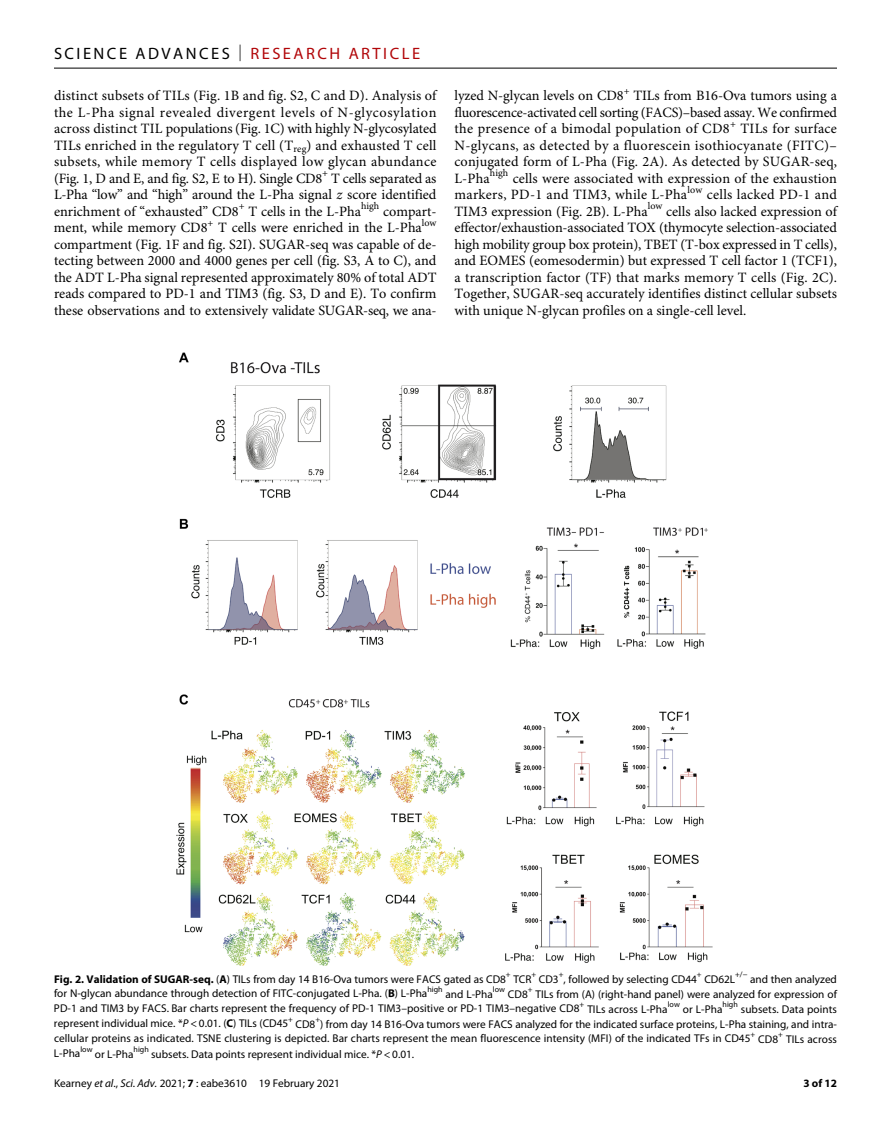
<style>
.page{position:relative;width:891px;height:1134px;background:#fff}
.page>*{position:absolute;margin:0;border:0;box-sizing:border-box;transform-origin:0 0}
.t1{font:16.5px "Myriad Pro";letter-spacing:.15em;color:#000}
.t2{font:14.25px/16.5px "Minion Pro";color:#000;text-align:justify}
.t3{font:11.25px/15px "Myriad Pro";color:#000;text-align:justify}
.t4{font:700 11.25px "Myriad Pro";color:#000}
.s1{font-weight:300}
.s2{color:#b10508}
.s3{font-style:italic}
.s4{font-weight:700}
</style>
<div class="page">
<hr style="left:54px;top:68px;width:783px;height:1px;background:#000">
<img style="left:176px;top:352px;width:537px;height:614px">
<p class="t1" style="left:54px;top:40px;width:368px">SCIENCE ADVANCES <span class="s1">|</span> <span class="s2">RESEARCH ARTICLE</span></p>
<p class="t2" style="left:54px;top:89px;width:384px">distinct subsets of TILs (Fig. 1B and fig. S2, C and D). Analysis of the L-Pha signal revealed divergent levels of N-glycosylation across distinct TIL populations (Fig. 1C) with highly N-glycosylated TILs enriched in the regulatory T cell (T<sub>reg</sub>) and exhausted T cell subsets, while memory T cells displayed low glycan abundance (Fig. 1, D and E, and fig. S2, E to H). Single CD8<sup>+</sup> T cells separated as L-Pha “low” and “high” around the L-Pha signal <span class="s3">z</span> score identified enrichment of “exhausted” CD8<sup>+</sup> T cells in the L-Pha<sup>high</sup> compart&shy;ment, while memory CD8<sup>+</sup> T cells were enriched in the L-Pha<sup>low </sup>compartment (Fig. 1F and fig. S2I). SUGAR-seq was capable of de&shy;tecting between 2000 and 4000 genes per cell (fig. S3, A to C), and the ADT L-Pha signal represented approximately 80% of total ADT reads compared to PD-1 and TIM3 (fig. S3, D and E). To confirm these observations and to extensively validate SUGAR-seq, we ana-</p>
<p class="t2" style="left:454px;top:89px;width:384px">lyzed N-glycan levels on CD8<sup>+</sup> TILs from B16-Ova tumors using a fluorescence-activated cell sorting (FACS)–based assay. We confirmed the presence of a bimodal population of CD8<sup>+</sup> TILs for surface N-glycans, as detected by a fluorescein isothiocyanate (FITC)– conjugated form of L-Pha (Fig. 2A). As detected by SUGAR-seq, L-Pha<sup>high</sup> cells were associated with expression of the exhaustion markers, PD-1 and TIM3, while L-Pha<sup>low</sup> cells lacked PD-1 and TIM3 expression (Fig. 2B). L-Pha<sup>low</sup> cells also lacked expression of effector/exhaustion-associated TOX (thymocyte selection-associated high mobility group box protein), TBET (T-box expressed in T cells), and EOMES (eomesodermin) but expressed T cell factor 1 (TCF1), a transcription factor (TF) that marks memory T cells (Fig. 2C).<br>Together, SUGAR-seq accurately identifies distinct cellular subsets with unique N-glycan profiles on a single-cell level.</p>
<p class="t3" style="left:54px;top:971px;width:785px"><span class="s4">Fig. 2. Validation of SUGAR-seq.</span> (<span class="s4">A</span>) TILs from day 14 B16-Ova tumors were FACS gated as CD8<sup>+</sup> TCR<sup>+</sup> CD3<sup>+</sup>, followed by selecting CD44<sup>+</sup> CD62L<sup>+/−</sup> and then analyzed for N-glycan abundance through detection of FITC-conjugated L-Pha. (<span class="s4">B</span>) L-Pha<sup>high</sup> and L-Pha<sup>low</sup> CD8<sup>+</sup> TILs from (A) (right-hand panel) were analyzed for expression of PD-1 and TIM3 by FACS. Bar charts represent the frequency of PD-1 TIM3–positive or PD-1 TIM3–negative CD8<sup>+</sup> TILs across L-Pha<sup>low</sup> or L-Pha<sup>high</sup> subsets. Data points represent individual mice. *<span class="s3">P</span> &lt; 0.01. (<span class="s4">C</span>) TILs (CD45<sup>+</sup> CD8<sup>+</sup>) from day 14 B16-Ova tumors were FACS analyzed for the indicated surface proteins, L-Pha staining, and intra&shy;cellular proteins as indicated. TSNE clustering is depicted. Bar charts represent the mean fluorescence intensity (MFI) of the indicated TFs in CD45<sup>+</sup> CD8<sup>+</sup> TILs across L-Pha<sup>low</sup> or L-Pha<sup>high</sup> subsets. Data points represent individual mice. *<span class="s3">P</span> &lt; 0.01.</p>
<p class="t3" style="left:54px;top:1076px;width:288px">Kearney <span class="s3">et al</span>., <span class="s3">Sci. Adv.</span> 2021; <span class="s4">7</span> : eabe3610 19 February 2021</p>
<p class="t4" style="left:803px;top:1074px;width:35px">3 of 12</p>
</div>
